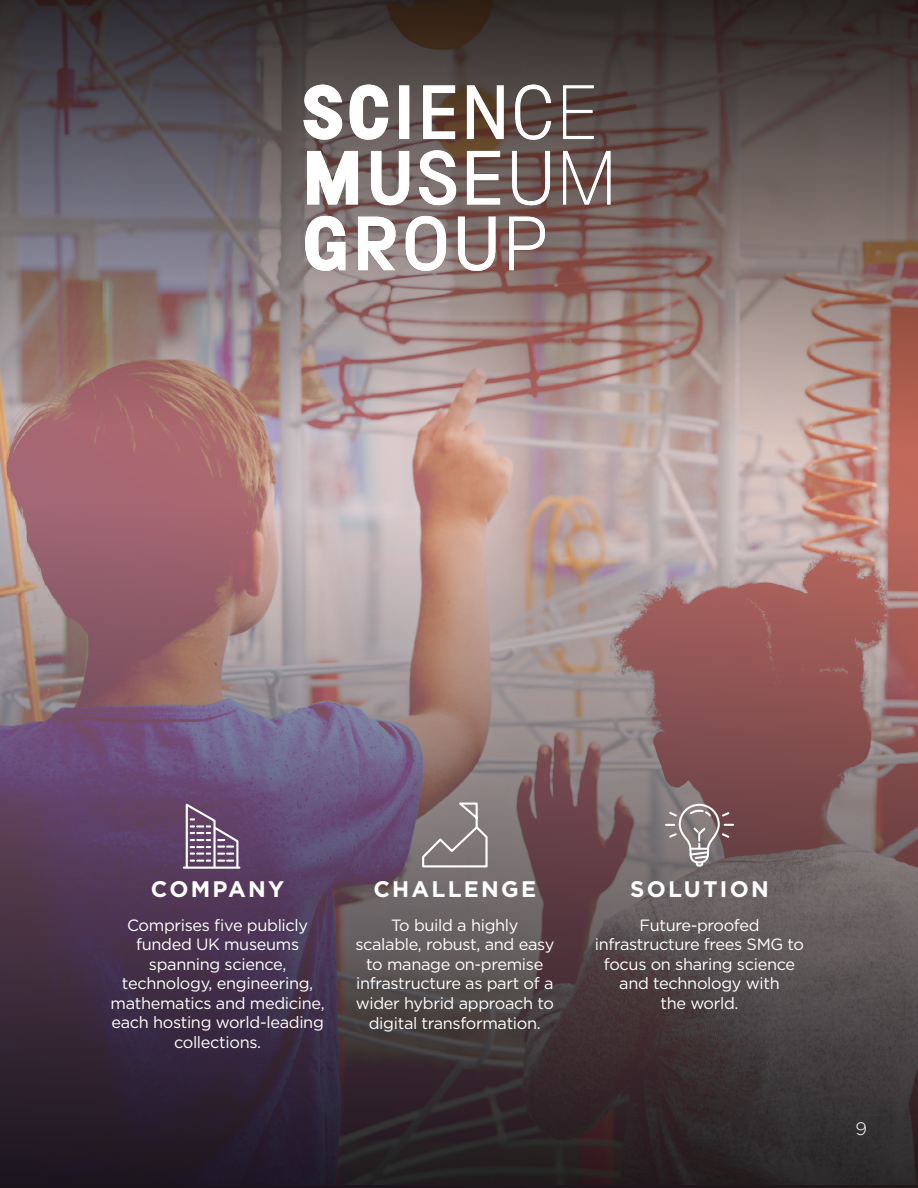
<style>
.page{position:relative;width:918px;height:1188px;background:#fff}
.page>*{position:absolute;margin:0;border:0;box-sizing:border-box;transform-origin:0 0}
.t1{font:700 22.5px "Gotham";letter-spacing:.1em;color:#fff}
.t2{font:300 18px "Gotham";color:#fff}
.t3{font:16.35px/19.6px "Gotham";letter-spacing:-.02em;color:#fff;text-align:center}
</style>
<div class="page">
<svg style="left:0;top:0;width:918px;height:176px;background:#484040"></svg>
<img style="left:0;top:176px;width:918px;height:1012px">
<svg style="left:666px;top:804px;width:67px;height:63px;background:#8d7f81"></svg>
<svg style="left:422px;top:803px;width:66px;height:64px;background:#8f8787"></svg>
<hr style="left:184px;top:867px;width:55px;height:2px;background:#fff">
<svg style="left:185px;top:804px;width:55px;height:65px;background:#856d8a"></svg>
<img style="left:303px;top:84px;width:312px;height:187px">
<h1 class="t1" style="left:151px;top:874px;width:135px">COMPANY</h1>
<h1 class="t1" style="left:373px;top:874px;width:164px">CHALLENGE</h1>
<h1 class="t1" style="left:630px;top:874px;width:140px">SOLUTION</h1>
<p class="t3" style="left:111px;top:915px;width:216px">Comprises five publicly funded UK museums spanning science, technology, engineering, mathematics and medicine, each hosting world-leading collections.</p>
<p class="t3" style="left:355px;top:915px;width:201px">To build a highly<br>scalable, robust, and easy to manage on-premise infrastructure as part of a wider hybrid approach to digital transformation.</p>
<p class="t3" style="left:595px;top:915px;width:211px">Future-proofed infrastructure frees SMG to focus on sharing science and technology with<br>the world.</p>
<p class="t2" style="left:855px;top:1117px;width:13px">9</p>
</div>
